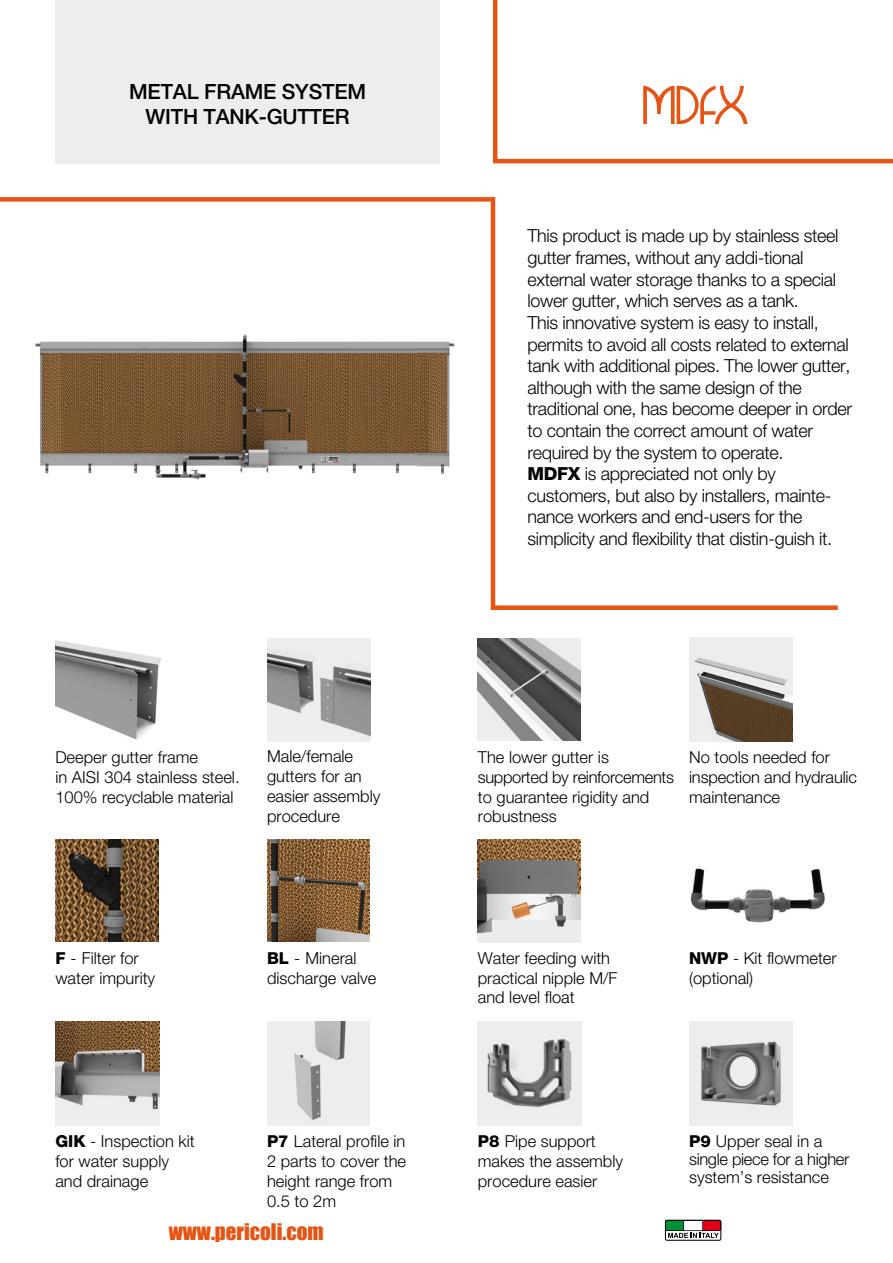
<style>
.page{position:relative;width:893px;height:1263px;background:#fff}
.page>*{position:absolute;margin:0;border:0;box-sizing:border-box;transform-origin:0 0}
.t1{font:500 21px/25.2px "Helvetica Neue LT Std";letter-spacing:-.01em;color:#000;text-align:center}
.t2{font:21px "Impact";color:#e65313}
.t3{font:300 18px/21.6px "Helvetica Neue LT Std";letter-spacing:-.02em;color:#000}
.t4{font:300 16.5px/19.8px "Helvetica Neue LT Std";color:#000}
.s1{font-weight:800}
</style>
<div class="page">
<svg style="left:662px;top:1217px;width:63px;height:26px"></svg>
<svg style="left:665px;top:1220px;width:56px;height:21px"></svg>
<div style="left:55px;top:0;width:384px;height:163px;background:#eceded"></div>
<svg style="left:493px;top:0;width:400px;height:163px"></svg>
<div style="left:0;top:197px;width:494px;height:5px;background:#e65313"></div>
<hr style="left:491px;top:197px;width:4px;height:413px;background:#e65313">
<div style="left:491px;top:605px;width:347px;height:5px;background:#e65313"></div>
<img style="left:478px;top:638px;width:102px;height:102px">
<img style="left:35px;top:334px;width:420px;height:146px">
<img style="left:267px;top:839px;width:102px;height:102px">
<img style="left:55px;top:839px;width:104px;height:102px">
<img style="left:55px;top:1022px;width:104px;height:103px">
<img style="left:267px;top:638px;width:103px;height:103px">
<img style="left:690px;top:868px;width:135px;height:55px">
<img style="left:55px;top:640px;width:107px;height:100px">
<img style="left:689px;top:1022px;width:103px;height:103px">
<img style="left:478px;top:1021px;width:103px;height:104px">
<img style="left:690px;top:638px;width:103px;height:103px">
<img style="left:267px;top:1021px;width:103px;height:104px">
<img style="left:478px;top:840px;width:102px;height:102px">
<p class="t1" style="left:129px;top:79px;width:238px">METAL FRAME SYSTEM<br>WITH TANK-GUTTER</p>
<p class="t3" style="left:527px;top:225px;width:326px">This product is made up by stainless steel gutter frames, without any addi-tional external water storage thanks to a special lower gutter, which serves as a tank.<br>This innovative system is easy to install, permits to avoid all costs related to external tank with additional pipes. The lower gutter, although with the same design of the traditional one, has become deeper in order to contain the correct amount of water required by the system to operate.<br><span class="s1">MDFX</span> is appreciated not only by customers, but also by installers, mainte&shy;nance workers and end-users for the simplicity and flexibility that distin-guish it.</p>
<p class="t4" style="left:55px;top:747px;width:186px">Deeper gutter frame<br>in AISI 304 stainless steel.<br>100% recyclable material</p>
<p class="t4" style="left:267px;top:746px;width:115px">Male/female gutters for an easier assembly procedure</p>
<p class="t4" style="left:689px;top:747px;width:169px">No tools needed for inspection and hydraulic maintenance</p>
<p class="t4" style="left:478px;top:747px;width:198px">The lower gutter is supported by reinforcements to guarantee rigidity and robustness</p>
<p class="t4" style="left:55px;top:948px;width:101px"><span class="s1">F</span> - Filter for water impurity</p>
<p class="t4" style="left:267px;top:948px;width:111px"><span class="s1">BL</span> - Mineral discharge valve</p>
<p class="t4" style="left:478px;top:948px;width:141px">Water feeding with practical nipple M/F and level float</p>
<p class="t4" style="left:55px;top:1131px;width:141px"><span class="s1">GIK</span> - Inspection kit for water supply and drainage</p>
<p class="t4" style="left:478px;top:1131px;width:147px"><span class="s1">P8</span> Pipe support makes the assembly procedure easier</p>
<p class="t4" style="left:267px;top:1131px;width:141px"><span class="s1">P7</span> Lateral profile in<br>2 parts to cover the height range from<br>0.5 to 2m</p>
<p class="t2" style="left:169px;top:1215px;width:156px">www.pericoli.com</p>
<p class="t4" style="left:689px;top:948px;width:149px"><span class="s1">NWP</span> - Kit flowmeter (optional)</p>
<p class="t4" style="left:689px;top:1132px;width:162px;line-height:18px"><span class="s1">P9</span> Upper seal in a single piece for a higher system’s resistance</p>
</div>
